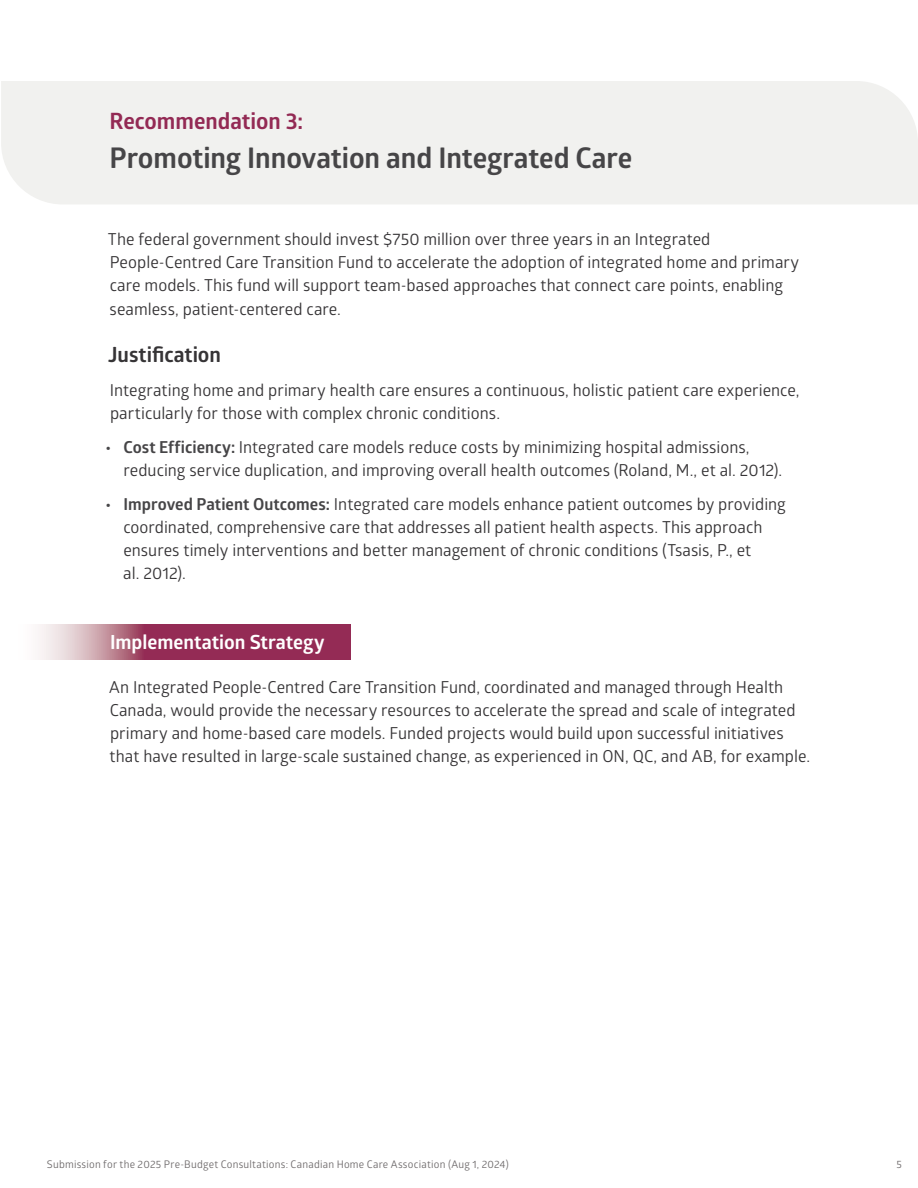
<style>
.page{position:relative;width:918px;height:1188px;background:#fff}
.page>*{position:absolute;margin:0;border:0;box-sizing:border-box;transform-origin:0 0}
.t1{font:700 28.5px "Glober";letter-spacing:-.005em;color:#464547}
.t2{font:700 22.5px "Glober";color:#932a54}
.t3{font:700 21px "Glober";color:#363436}
.t4{font:700 19.5px "Glober";color:#fff}
.t5{font:16.5px/23.2px "Glober";color:#363436}
.t6{font:10.5px "Glober";letter-spacing:.02em;color:#6f6b6c}
.s1{font-weight:700;color:#464547}
</style>
<div class="page">
<div style="left:1px;top:81px;width:917px;height:123px;background:#f1f1ef"></div>
<svg style="left:40px;top:624px;width:311px;height:36px;background:#a75473"></svg>
<h2 class="t2" style="left:110px;top:104px;width:195px">Recommendation 3:</h2>
<h1 class="t1" style="left:110px;top:137px;width:524px">Promoting Innovation and Integrated Care</h1>
<p class="t5" style="left:108px;top:227px;width:693px">The federal government should invest $750 million over three years in an Integrated People-Centred Care Transition Fund to accelerate the adoption of integrated home and primary care models. This fund will support team-based approaches that connect care points, enabling seamless, patient-centered care.</p>
<p class="t3" style="left:108px;top:339px;width:114px">Justification</p>
<p class="t5" style="left:110px;top:377px;width:691px">Integrating home and primary health care ensures a continuous, holistic patient care experience, particularly for those with complex chronic conditions.</p>
<p class="t5" style="left:124px;top:434px;width:660px;text-indent:-18px"><span class="s1">• Cost Efficiency:</span> Integrated care models reduce costs by minimizing hospital admissions, reducing service duplication, and improving overall health outcomes (Roland, M., et al. 2012).</p>
<p class="t5" style="left:123px;top:491px;width:664px;text-indent:-18px"><span class="s1">• Improved Patient Outcomes:</span> Integrated care models enhance patient outcomes by providing coordinated, comprehensive care that addresses all patient health aspects. This approach ensures timely interventions and better management of chronic conditions (Tsasis, P., et<br>al. 2012).</p>
<p class="t4" style="left:110px;top:628px;width:216px">Implementation Strategy</p>
<p class="t5" style="left:109px;top:674px;width:702px">An Integrated People-Centred Care Transition Fund, coordinated and managed through Health Canada, would provide the necessary resources to accelerate the spread and scale of integrated primary and home-based care models. Funded projects would build upon successful initiatives that have resulted in large-scale sustained change, as experienced in ON, QC, and AB, for example.</p>
<p class="t6" style="left:47px;top:1157px;width:463px">Submission for the 2025 Pre-Budget Consultations: Canadian Home Care Association (Aug 1, 2024)</p>
<p class="t6" style="left:896px;top:1157px;width:7px">5</p>
</div>
